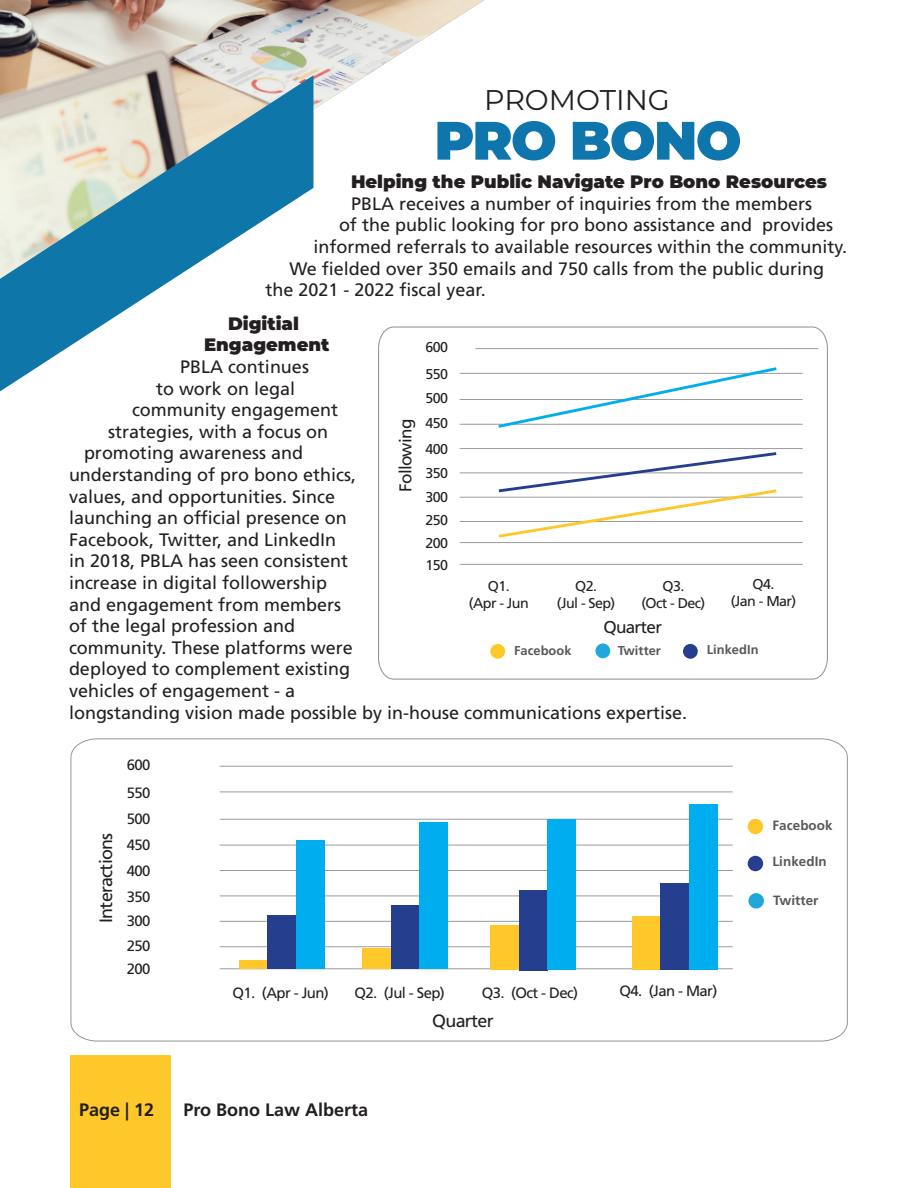
<style>
.page{position:relative;width:918px;height:1188px;background:#fff}
.page>*{position:absolute;margin:0;border:0;box-sizing:border-box;transform-origin:0 0}
.t1{font:900 54px "Montserrat";letter-spacing:-.03em;color:#0e76ac}
.t2{font:28.5px "Montserrat";color:#231f20}
.t3{font:18px "Frutiger LT Std";color:#231f20}
.t4{font:900 18px/21.6px "Montserrat";color:#231f20;text-align:center}
.t5{font:700 18px "Frutiger LT Std";color:#231f20}
.t6{font:17.85px "Frutiger LT Std";letter-spacing:-.04em;color:#231f20}
.t7{font:17.1px "Frutiger LT Std";letter-spacing:-.04em;color:#231f20}
.t8{font:14.85px "Frutiger LT Std";letter-spacing:-.04em;color:#231f20}
.t9{font:14.25px "Frutiger LT Std";letter-spacing:-.04em;color:#231f20}
.t10{font:700 13.35px "Frutiger LT Std";letter-spacing:.005em;color:#57585a}
.t11{font:700 12.9px "Frutiger LT Std";letter-spacing:.005em;color:#57585a}
</style>
<div class="page">
<img style="left:0;top:0;width:484px;height:188px">
<svg style="left:0;top:75px;width:313px;height:316px"></svg>
<svg style="left:378px;top:326px;width:450px;height:354px"></svg>
<div style="left:70px;top:1055px;width:101px;height:133px;background:#fec82b"></div>
<div style="left:595px;top:644px;width:15px;height:14px;background:#20a8dd;border-radius:50%"></div>
<div style="left:490px;top:644px;width:15px;height:15px;background:#fec82b;border-radius:50%"></div>
<hr style="left:460px;top:473px;width:343px;height:1px;background:#9c9b9b">
<hr style="left:460px;top:497px;width:343px;height:1px;background:#9c9b9b">
<hr style="left:460px;top:521px;width:343px;height:1px;background:#9c9b9b">
<hr style="left:460px;top:542px;width:343px;height:1px;background:#9c9b9b">
<hr style="left:460px;top:564px;width:343px;height:1px;background:#9c9b9b">
<hr style="left:460px;top:373px;width:343px;height:1px;background:#9c9b9b">
<hr style="left:460px;top:399px;width:343px;height:1px;background:#9c9b9b">
<div style="left:683px;top:644px;width:15px;height:15px;background:#253f8e;border-radius:50%"></div>
<hr style="left:460px;top:424px;width:343px;height:1px;background:#9c9b9b">
<hr style="left:460px;top:448px;width:343px;height:1px;background:#9c9b9b">
<svg style="left:496px;top:450px;width:284px;height:90px"></svg>
<hr style="left:475px;top:348px;width:343px;height:1px;background:#9c9b9b">
<svg style="left:495px;top:365px;width:285px;height:65px"></svg>
<svg style="left:70px;top:738px;width:778px;height:304px"></svg>
<div style="left:748px;top:893px;width:16px;height:16px;background:#20a8dd;border-radius:50%"></div>
<div style="left:748px;top:819px;width:15px;height:15px;background:#fec82b;border-radius:50%"></div>
<hr style="left:220px;top:896px;width:513px;height:1px;background:#9c9b9b">
<hr style="left:220px;top:921px;width:513px;height:1px;background:#9c9b9b">
<hr style="left:220px;top:946px;width:513px;height:1px;background:#9c9b9b">
<hr style="left:220px;top:968px;width:513px;height:1px;background:#9c9b9b">
<hr style="left:220px;top:792px;width:513px;height:1px;background:#9c9b9b">
<hr style="left:220px;top:819px;width:513px;height:1px;background:#9c9b9b">
<div style="left:748px;top:856px;width:15px;height:15px;background:#253f8e;border-radius:50%"></div>
<hr style="left:220px;top:845px;width:513px;height:1px;background:#9c9b9b">
<hr style="left:220px;top:870px;width:513px;height:1px;background:#9c9b9b">
<hr style="left:220px;top:766px;width:513px;height:1px;background:#9c9b9b">
<div style="left:239px;top:960px;width:29px;height:9px;background:#fec82b"></div>
<div style="left:267px;top:915px;width:29px;height:54px;background:#253f8e"></div>
<div style="left:296px;top:840px;width:29px;height:129px;background:#00aeef"></div>
<div style="left:362px;top:948px;width:29px;height:21px;background:#fec82b"></div>
<div style="left:391px;top:906px;width:29px;height:63px;background:#253f8e"></div>
<div style="left:419px;top:822px;width:29px;height:147px;background:#00aeef"></div>
<div style="left:490px;top:926px;width:29px;height:44px;background:#fec82b"></div>
<div style="left:519px;top:890px;width:29px;height:80px;background:#253f8e"></div>
<div style="left:547px;top:819px;width:29px;height:151px;background:#00aeef"></div>
<div style="left:632px;top:916px;width:29px;height:54px;background:#fec82b"></div>
<div style="left:660px;top:883px;width:29px;height:87px;background:#253f8e"></div>
<div style="left:689px;top:805px;width:29px;height:165px;background:#00aeef"></div>
<p class="t2" style="left:484px;top:80px;width:187px">PROMOTING</p>
<p class="t1" style="left:434px;top:100px;width:309px">PRO BONO</p>
<p class="t4" style="left:351px;top:170px;width:478px">Helping the Public Navigate Pro Bono Resources</p>
<p class="t3" style="left:351px;top:193px;width:463px">PBLA receives a number of inquiries from the members</p>
<p class="t3" style="left:339px;top:215px;width:496px">of the public looking for pro bono assistance and provides</p>
<p class="t3" style="left:314px;top:236px;width:535px">informed referrals to available resources within the community.</p>
<p class="t3" style="left:290px;top:258px;width:536px">We fielded over 350 emails and 750 calls from the public during</p>
<p class="t3" style="left:266px;top:279px;width:222px">the 2021 - 2022 fiscal year.</p>
<p class="t4" style="left:204px;top:311px;width:127px">Digitial<br>Engagement</p>
<p class="t3" style="left:180px;top:356px;width:131px">PBLA continues</p>
<p class="t3" style="left:156px;top:378px;width:141px">to work on legal</p>
<p class="t3" style="left:132px;top:399px;width:208px">community engagement</p>
<p class="t3" style="left:108px;top:421px;width:222px">strategies, with a focus on</p>
<p class="t3" style="left:84px;top:443px;width:221px">promoting awareness and</p>
<p class="t3" style="left:69px;top:464px;width:289px">understanding of pro bono ethics,</p>
<p class="t3" style="left:69px;top:486px;width:268px">values, and opportunities. Since</p>
<p class="t3" style="left:69px;top:507px;width:279px">launching an official presence on</p>
<p class="t3" style="left:69px;top:529px;width:269px">Facebook, Twitter, and LinkedIn</p>
<p class="t3" style="left:69px;top:551px;width:281px">in 2018, PBLA has seen consistent</p>
<p class="t3" style="left:69px;top:572px;width:260px">increase in digital followership</p>
<p class="t3" style="left:69px;top:594px;width:274px">and engagement from members</p>
<p class="t3" style="left:69px;top:615px;width:228px">of the legal profession and</p>
<p class="t3" style="left:69px;top:637px;width:285px">community. These platforms were</p>
<p class="t3" style="left:69px;top:659px;width:283px">deployed to complement existing</p>
<p class="t3" style="left:69px;top:680px;width:228px">vehicles of engagement - a</p>
<p class="t3" style="left:69px;top:702px;width:620px">longstanding vision made possible by in-house communications expertise.</p>
<p class="t9" style="left:426px;top:339px;width:24px">600</p>
<p class="t9" style="left:426px;top:366px;width:24px">550</p>
<p class="t9" style="left:426px;top:390px;width:24px">500</p>
<p class="t9" style="left:426px;top:415px;width:24px">450</p>
<p class="t9" style="left:426px;top:440px;width:24px">400</p>
<p class="t7" style="left:395px;top:492px;width:75px;rotate:-90deg">Following</p>
<p class="t9" style="left:426px;top:465px;width:24px">350</p>
<p class="t9" style="left:426px;top:488px;width:24px">300</p>
<p class="t9" style="left:426px;top:512px;width:24px">250</p>
<p class="t9" style="left:426px;top:534px;width:24px">200</p>
<p class="t9" style="left:426px;top:557px;width:24px">150</p>
<p class="t9" style="left:753px;top:576px;width:23px">Q4.</p>
<p class="t9" style="left:731px;top:593px;width:67px">(Jan - Mar)</p>
<p class="t9" style="left:488px;top:577px;width:23px">Q1.</p>
<p class="t9" style="left:469px;top:595px;width:61px">(Apr - Jun</p>
<p class="t9" style="left:575px;top:577px;width:23px">Q2.</p>
<p class="t9" style="left:557px;top:595px;width:60px">(Jul - Sep)</p>
<p class="t9" style="left:662px;top:577px;width:23px">Q3.</p>
<p class="t9" style="left:641px;top:595px;width:65px">(Oct - Dec)</p>
<p class="t7" style="left:603px;top:617px;width:60px">Quarter</p>
<p class="t11" style="left:707px;top:641px;width:53px">LinkedIn</p>
<p class="t11" style="left:514px;top:643px;width:59px">Facebook</p>
<p class="t11" style="left:618px;top:642px;width:45px">Twitter</p>
<p class="t8" style="left:127px;top:756px;width:25px">600</p>
<p class="t8" style="left:127px;top:785px;width:25px">550</p>
<p class="t6" style="left:95px;top:923px;width:92px;rotate:-90deg">Interactions</p>
<p class="t8" style="left:127px;top:810px;width:25px">500</p>
<p class="t8" style="left:127px;top:836px;width:25px">450</p>
<p class="t8" style="left:127px;top:862px;width:25px">400</p>
<p class="t8" style="left:127px;top:888px;width:25px">350</p>
<p class="t8" style="left:127px;top:912px;width:25px">300</p>
<p class="t8" style="left:127px;top:937px;width:25px">250</p>
<p class="t8" style="left:127px;top:960px;width:25px">200</p>
<p class="t8" style="left:233px;top:984px;width:98px">Q1. (Apr - Jun)</p>
<p class="t8" style="left:354px;top:984px;width:92px">Q2. (Jul - Sep)</p>
<p class="t8" style="left:482px;top:984px;width:98px">Q3. (Oct - Dec)</p>
<p class="t8" style="left:619px;top:982px;width:99px">Q4. (Jan - Mar)</p>
<p class="t6" style="left:432px;top:1010px;width:63px">Quarter</p>
<p class="t5" style="left:79px;top:1099px;width:77px">Page | 12</p>
<p class="t5" style="left:184px;top:1099px;width:186px">Pro Bono Law Alberta</p>
<p class="t10" style="left:773px;top:818px;width:62px">Facebook</p>
<p class="t10" style="left:773px;top:853px;width:56px">LinkedIn</p>
<p class="t10" style="left:773px;top:892px;width:47px">Twitter</p>
</div>
